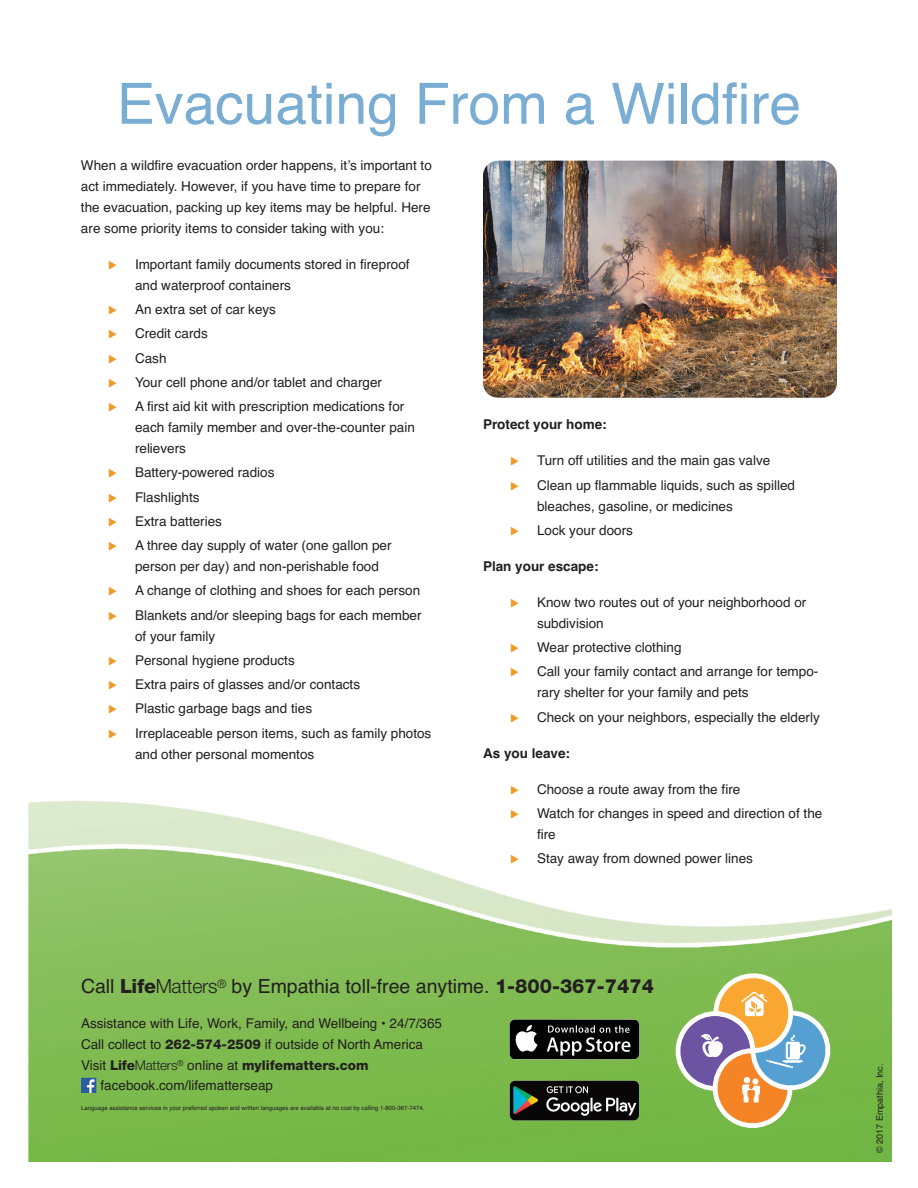
<style>
.page{position:relative;width:918px;height:1188px;background:#fff}
.page>*{position:absolute;margin:0;border:0;box-sizing:border-box;transform-origin:0 0}
.t1{font:57px "Helvetica";color:#7aadd3}
.t2{font:19.5px "Helvetica";color:#231f20}
.t3{font:13.5px/21px "Helvetica";color:#231f20}
.t4{font:700 13.5px "Helvetica";color:#231f20}
.t5{font:800 13.5px "Helvetica Neue LT Std";color:#231f20}
.t6{font:9px "Helvetica";color:#231f20}
.t7{font:6px "Helvetica";color:#231f20}
.s1{color:#f19a28}
.s2{font-family:"Helvetica Neue LT Std";font-weight:800}
.s3{font-family:"Helvetica Neue LT Std";font-weight:300}
.s4{font-family:"Helvetica";font-weight:400}
.s5{font-weight:300}
</style>
<div class="page">
<img style="left:28px;top:801px;width:863px;height:360px">
<svg style="left:674px;top:965px;width:164px;height:171px;background:#a3b077"></svg>
<img style="left:483px;top:161px;width:354px;height:237px;border-radius:15px">
<img style="left:81px;top:1078px;width:15px;height:15px">
<svg style="left:510px;top:1020px;width:129px;height:39px;background:#323333"></svg>
<img style="left:510px;top:1081px;width:129px;height:39px">
<h1 class="t1" style="left:117px;top:83px;width:686px">Evacuating From a Wildfire</h1>
<p class="t3" style="left:81px;top:156px;width:352px">When a wildfire evacuation order happens, it’s important to act immediately. However, if you have time to prepare for the evacuation, packing up key items may be helpful. Here are some priority items to consider taking with you:</p>
<p class="t3" style="left:135px;top:255px;width:276px;text-indent:-27px"><span class="s1">◆</span> Important family documents stored in fireproof and waterproof containers</p>
<p class="t3" style="left:108px;top:300px;width:170px"><span class="s1">◆</span> An extra set of car keys</p>
<p class="t3" style="left:108px;top:325px;width:101px"><span class="s1">◆</span> Credit cards</p>
<p class="t3" style="left:108px;top:349px;width:60px"><span class="s1">◆</span> Cash</p>
<p class="t3" style="left:108px;top:373px;width:276px"><span class="s1">◆</span> Your cell phone and/or tablet and charger</p>
<p class="t3" style="left:135px;top:397px;width:281px;text-indent:-27px"><span class="s1">◆</span> A first aid kit with prescription medications for each family member and over-the-counter pain relievers</p>
<p class="t3" style="left:108px;top:463px;width:168px"><span class="s1">◆</span> Battery-powered radios</p>
<p class="t3" style="left:108px;top:488px;width:93px"><span class="s1">◆</span> Flashlights</p>
<p class="t3" style="left:108px;top:512px;width:116px"><span class="s1">◆</span> Extra batteries</p>
<p class="t3" style="left:135px;top:536px;width:258px;text-indent:-27px"><span class="s1">◆</span> A three day supply of water (one gallon per person per day) and non-perishable food</p>
<p class="t3" style="left:108px;top:581px;width:314px"><span class="s1">◆</span> A change of clothing and shoes for each person</p>
<p class="t3" style="left:135px;top:606px;width:288px;text-indent:-27px"><span class="s1">◆</span> Blankets and/or sleeping bags for each member of your family</p>
<p class="t3" style="left:108px;top:651px;width:188px"><span class="s1">◆</span> Personal hygiene products</p>
<p class="t3" style="left:108px;top:675px;width:254px"><span class="s1">◆</span> Extra pairs of glasses and/or contacts</p>
<p class="t3" style="left:108px;top:699px;width:206px"><span class="s1">◆</span> Plastic garbage bags and ties</p>
<p class="t3" style="left:135px;top:724px;width:298px;text-indent:-27px"><span class="s1">◆</span> Irreplaceable person items, such as family photos and other personal momentos</p>
<p class="t4" style="left:483px;top:420px;width:125px">Protect your home:</p>
<p class="t3" style="left:510px;top:451px;width:262px"><span class="s1">◆</span> Turn off utilities and the main gas valve</p>
<p class="t3" style="left:537px;top:476px;width:260px;text-indent:-27px"><span class="s1">◆</span> Clean up flammable liquids, such as spilled bleaches, gasoline, or medicines</p>
<p class="t3" style="left:510px;top:521px;width:125px"><span class="s1">◆</span> Lock your doors</p>
<p class="t4" style="left:483px;top:561px;width:117px">Plan your escape:</p>
<p class="t3" style="left:537px;top:593px;width:271px;text-indent:-27px"><span class="s1">◆</span> Know two routes out of your neighborhood or subdivision</p>
<p class="t3" style="left:510px;top:638px;width:173px"><span class="s1">◆</span> Wear protective clothing</p>
<p class="t3" style="left:537px;top:662px;width:283px;text-indent:-27px"><span class="s1">◆</span> Call your family contact and arrange for tempo&shy;rary shelter for your family and pets</p>
<p class="t3" style="left:510px;top:708px;width:311px"><span class="s1">◆</span> Check on your neighbors, especially the elderly</p>
<p class="t4" style="left:483px;top:748px;width:89px">As you leave:</p>
<p class="t3" style="left:510px;top:780px;width:232px"><span class="s1">◆</span> Choose a route away from the fire</p>
<p class="t3" style="left:537px;top:804px;width:287px;text-indent:-27px"><span class="s1">◆</span> Watch for changes in speed and direction of the fire</p>
<p class="t3" style="left:510px;top:849px;width:245px"><span class="s1">◆</span> Stay away from downed power lines</p>
<h2 class="t2" style="left:81px;top:979px;width:574px">Call <span class="s2">Life</span><span class="s3">Matters</span><sup>®</sup> by Empathia toll-free anytime. <span class="s2">1-800-367-7474</span></h2>
<p class="t3" style="left:81px;top:1014px;width:363px">Assistance with Life, Work, Family, and Wellbeing • 24/7/365<br>Call collect to <span class="s2">262-574-2509</span> if outside of North America</p>
<p class="t5" style="left:81px;top:1057px;width:289px"><span class="s4">Visit</span> Life<span class="s5">Matters</span><sup>®</sup> <span class="s4">online at</span> mylifematters.com</p>
<p class="t3" style="left:101px;top:1077px;width:174px">facebook.com/lifematterseap</p>
<p class="t7" style="left:81px;top:1105px;width:345px">Language assistance services in your preferred spoken and written languages are available at no cost by calling 1-800-367-7474.</p>
<p class="t6" style="left:876px;top:1153px;width:91px;rotate:-90deg">© 2017 Empathia, Inc.</p>
</div>
